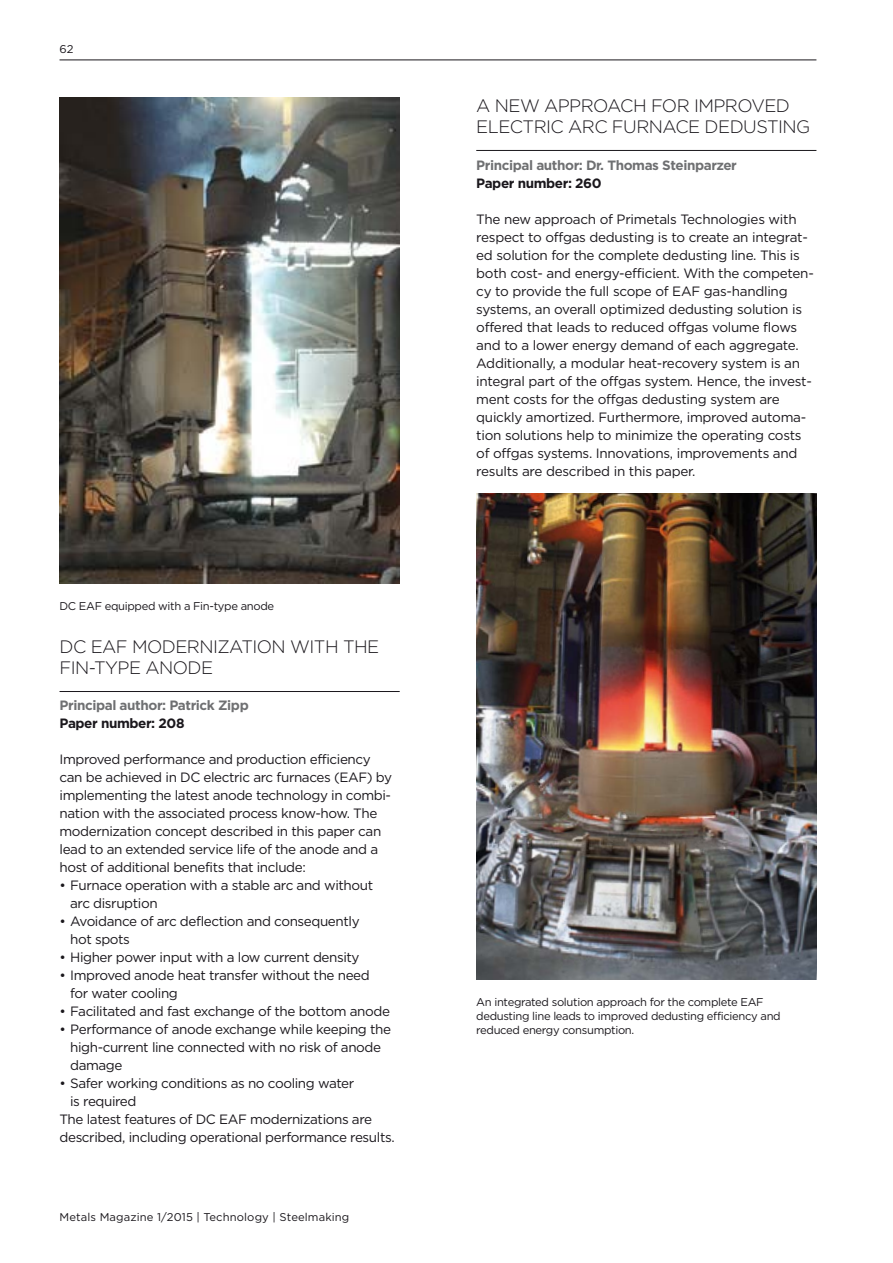
<style>
.page{position:relative;width:893px;height:1263px;background:#fff}
.page>*{position:absolute;margin:0;border:0;box-sizing:border-box;transform-origin:0 0}
.t1{font:300 18px/21px "Gotham";letter-spacing:-.03em;color:#1a171c}
.t2{font:13.5px/18px "Gotham";letter-spacing:-.03em;color:#1a171c}
.t3{font:700 13.5px "Gotham";letter-spacing:-.03em;color:#6f7072}
.t4{font:700 13.5px "Gotham";letter-spacing:-.03em;color:#1a171c}
.t5{font:11.25px/14.2px "Gotham";letter-spacing:-.03em;color:#1a171c}
.t6{font:11.25px "Gotham";letter-spacing:.01em;color:#1a171c}
</style>
<div class="page">
<hr style="left:60px;top:60px;width:756px;height:1px;background:#1a171c">
<hr style="left:60px;top:691px;width:340px;height:1px;background:#1a171c">
<img style="left:60px;top:98px;width:340px;height:486px">
<hr style="left:476px;top:150px;width:340px;height:1px;background:#1a171c">
<img style="left:476px;top:494px;width:340px;height:335px">
<img style="left:476px;top:829px;width:340px;height:151px">
<p class="t5" style="left:60px;top:43px;width:16px">62</p>
<p class="t5" style="left:60px;top:599px;width:216px">DC EAF equipped with a Fin-type anode</p>
<h1 class="t1" style="left:60px;top:637px;width:321px">DC EAF MODERNIZATION WITH THE<br>FIN-TYPE ANODE</h1>
<p class="t3" style="left:60px;top:699px;width:191px">Principal author: Patrick Zipp</p>
<p class="t4" style="left:60px;top:717px;width:126px">Paper number: 208</p>
<p class="t2" style="left:60px;top:751px;width:334px">Improved performance and production efficiency can be achieved in DC electric arc furnaces (EAF) by implementing the latest anode technology in combi&shy;nation with the associated process know-how. The modernization concept described in this paper can lead to an extended service life of the anode and a host of additional benefits that include:</p>
<p class="t2" style="left:70px;top:877px;width:304px;text-indent:-11px">• Furnace operation with a stable arc and without arc disruption</p>
<p class="t2" style="left:70px;top:913px;width:291px;text-indent:-11px">• Avoidance of arc deflection and consequently hot spots</p>
<p class="t2" style="left:60px;top:949px;width:302px">• Higher power input with a low current density</p>
<p class="t2" style="left:70px;top:967px;width:301px;text-indent:-11px">• Improved anode heat transfer without the need for water cooling</p>
<p class="t2" style="left:60px;top:1003px;width:332px">• Facilitated and fast exchange of the bottom anode</p>
<p class="t2" style="left:70px;top:1021px;width:322px;text-indent:-11px">• Performance of anode exchange while keeping the high-current line connected with no risk of anode damage</p>
<p class="t2" style="left:60px;top:1075px;width:296px">• Safer working conditions as no cooling water</p>
<p class="t2" style="left:70px;top:1093px;width:68px">is required</p>
<p class="t2" style="left:60px;top:1111px;width:314px">The latest features of DC EAF modernizations are</p>
<p class="t2" style="left:60px;top:1129px;width:337px">described, including operational performance results.</p>
<p class="t6" style="left:60px;top:1212px;width:291px">Metals Magazine 1/2015 | Technology | Steelmaking</p>
<h1 class="t1" style="left:476px;top:96px;width:336px">A NEW APPROACH FOR IMPROVED<br>ELECTRIC ARC FURNACE DEDUSTING</h1>
<p class="t3" style="left:476px;top:159px;width:262px">Principal author: Dr. Thomas Steinparzer</p>
<p class="t4" style="left:476px;top:177px;width:127px">Paper number: 260</p>
<p class="t2" style="left:476px;top:211px;width:339px">The new approach of Primetals Technologies with respect to offgas dedusting is to create an integrat&shy;ed solution for the complete dedusting line. This is both cost- and energy-efficient. With the competen&shy;cy to provide the full scope of EAF gas-handling systems, an overall optimized dedusting solution is offered that leads to reduced offgas volume flows and to a lower energy demand of each aggregate.<br>Additionally, a modular heat-recovery system is an integral part of the offgas system. Hence, the invest&shy;ment costs for the offgas dedusting system are quickly amortized. Furthermore, improved automa&shy;tion solutions help to minimize the operating costs of offgas systems. Innovations, improvements and results are described in this paper.</p>
<p class="t5" style="left:476px;top:995px;width:306px">An integrated solution approach for the complete EAF dedusting line leads to improved dedusting efficiency and reduced energy consumption.</p>
</div>
